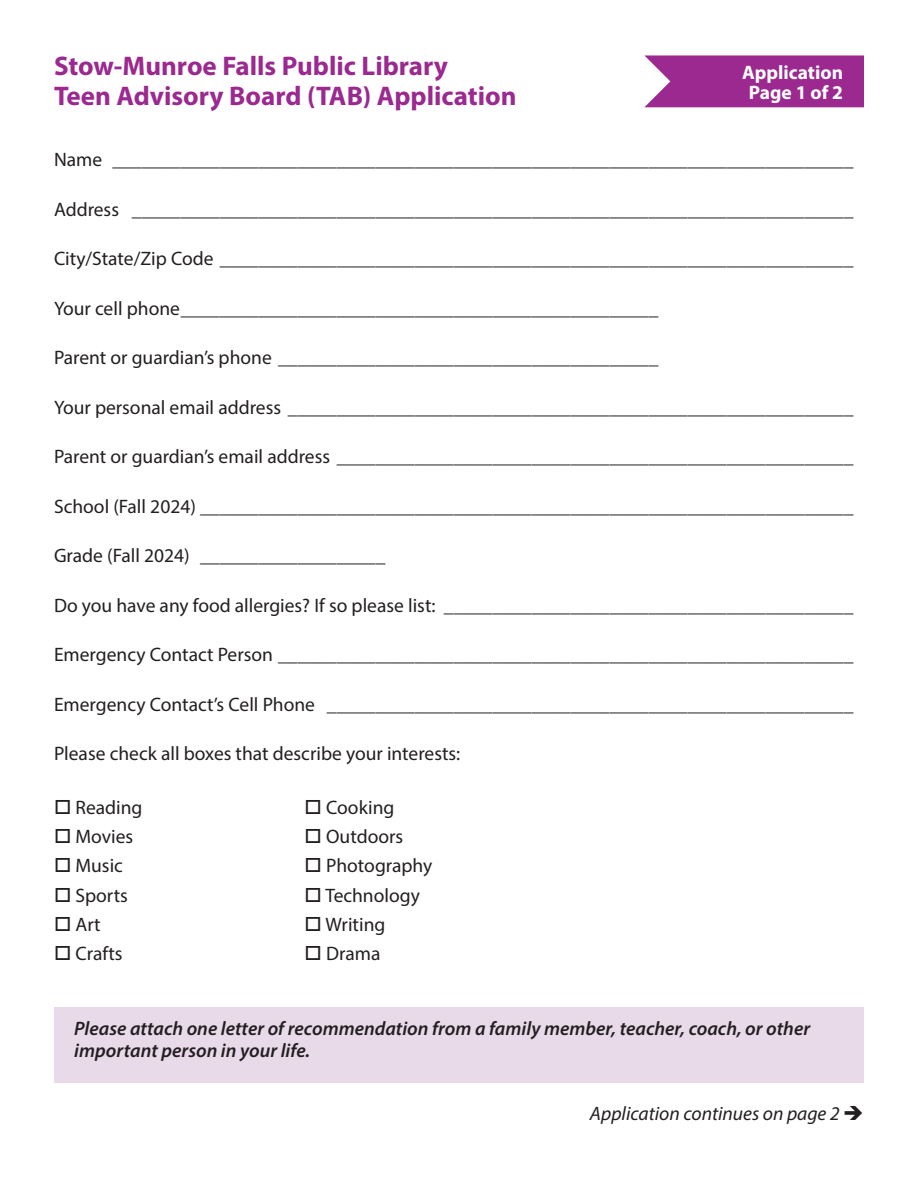
<style>
.page{position:relative;width:918px;height:1188px;background:#fff}
.page>*{position:absolute;margin:0;border:0;box-sizing:border-box;transform-origin:0 0}
.t1{font:700 27px "Myriad Pro";color:#9b2990}
.Description{font:19.5px "Myriad Pro";color:#231f20}
.Description-2{font:italic 600 19.5px/22.5px "Myriad Pro";color:#231f20}
.Description-3{font:italic 19.5px "Myriad Pro";color:#231f20}
.t2{font:700 19.5px/20.4px "Myriad Pro";color:#fff;text-align:center}
</style>
<div class="page">
<div style="left:54px;top:1007px;width:810px;height:76px;background:#e9daea"></div>
<svg style="left:644px;top:55px;width:220px;height:52px;background:#a23897"></svg>
<p class="t1" style="left:54px;top:48px;width:396px">Stow-Munroe Falls Public Library</p>
<p class="t1" style="left:54px;top:78px;width:464px">Teen Advisory Board (TAB) Application</p>
<p class="t2" style="left:742px;top:61px;width:102px">Application<br>Page 1 of 2</p>
<p class="Description" style="left:54px;top:148px;width:801px">Name ____________________________________________________________________________</p>
<p class="Description" style="left:54px;top:197px;width:801px">Address __________________________________________________________________________</p>
<p class="Description" style="left:54px;top:247px;width:801px">City/State/Zip Code _________________________________________________________________</p>
<p class="Description" style="left:54px;top:296px;width:606px">Your cell phone_________________________________________________</p>
<p class="Description" style="left:54px;top:346px;width:606px">Parent or guardian’s phone _______________________________________</p>
<p class="Description" style="left:54px;top:395px;width:801px">Your personal email address __________________________________________________________</p>
<p class="Description" style="left:54px;top:445px;width:801px">Parent or guardian’s email address _____________________________________________________</p>
<p class="Description" style="left:54px;top:494px;width:801px">School (Fall 2024) ___________________________________________________________________</p>
<p class="Description" style="left:54px;top:544px;width:333px">Grade (Fall 2024) ___________________</p>
<p class="Description" style="left:54px;top:593px;width:801px">Do you have any food allergies? If so please list: __________________________________________</p>
<p class="Description" style="left:54px;top:643px;width:801px">Emergency Contact Person ___________________________________________________________</p>
<p class="Description" style="left:54px;top:692px;width:801px">Emergency Contact’s Cell Phone ______________________________________________________</p>
<p class="Description" style="left:54px;top:742px;width:408px">Please check all boxes that describe your interests:</p>
<p class="Description" style="left:54px;top:795px;width:90px">□ Reading</p>
<p class="Description" style="left:54px;top:825px;width:81px">□ Movies</p>
<p class="Description" style="left:54px;top:854px;width:71px">□ Music</p>
<p class="Description" style="left:54px;top:883px;width:75px">□ Sports</p>
<p class="Description" style="left:54px;top:912px;width:48px">□ Art</p>
<p class="Description" style="left:54px;top:942px;width:70px">□ Crafts</p>
<p class="Description" style="left:305px;top:795px;width:91px">□ Cooking</p>
<p class="Description" style="left:305px;top:825px;width:100px">□ Outdoors</p>
<p class="Description" style="left:305px;top:854px;width:129px">□ Photography</p>
<p class="Description" style="left:305px;top:883px;width:117px">□ Technology</p>
<p class="Description" style="left:305px;top:912px;width:82px">□ Writing</p>
<p class="Description" style="left:305px;top:942px;width:77px">□ Drama</p>
<p class="Description-2" style="left:74px;top:1017px;width:737px">Please attach one letter of recommendation from a family member, teacher, coach, or other important person in your life.</p>
<p class="Description-3" style="left:590px;top:1102px;width:276px">Application continues on page 2 ➔</p>
</div>
